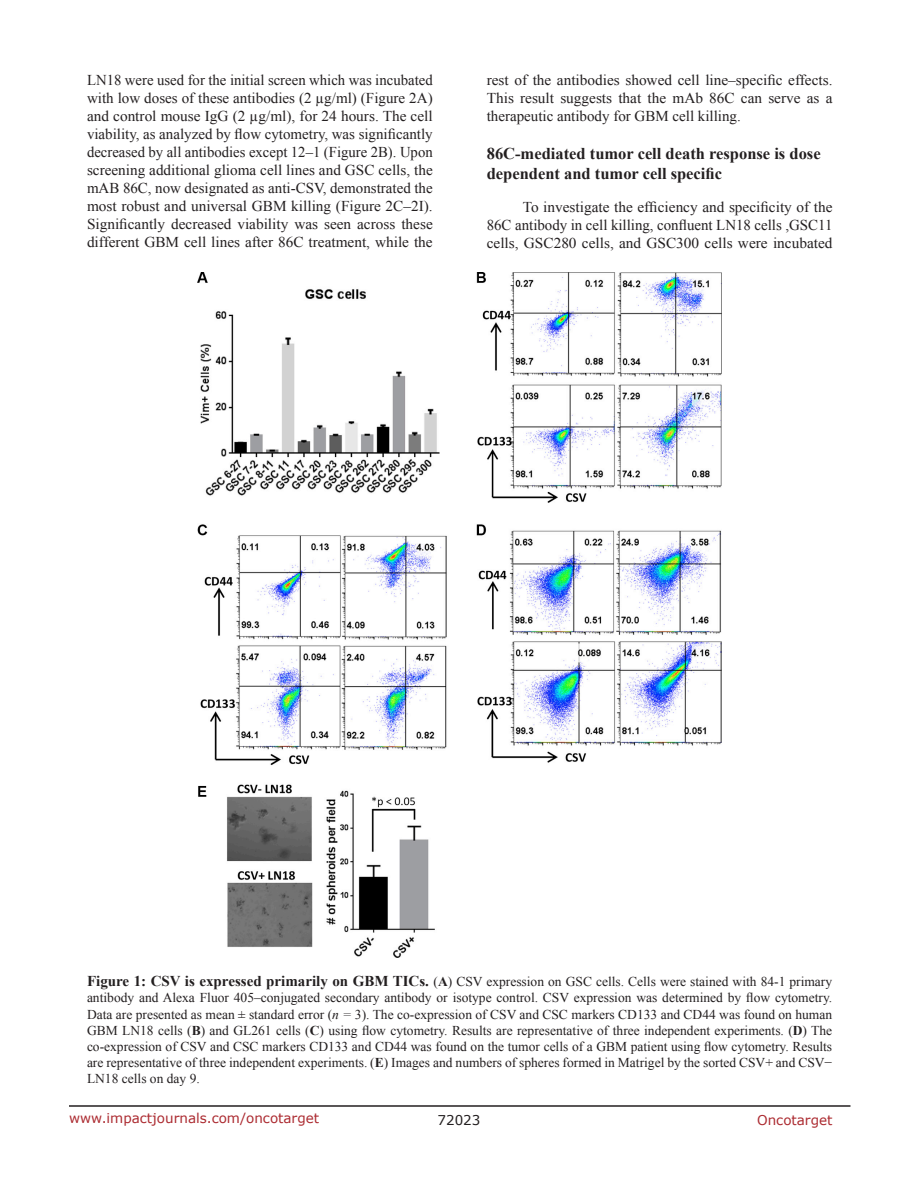
<style>
.page{position:relative;width:918px;height:1188px;background:#fff}
.page>*{position:absolute;margin:0;border:0;box-sizing:border-box;transform-origin:0 0}
.SubHeading_middle{font:700 16.5px/19.8px "Times New Roman";color:#231f20}
.BodyText{font:15px/18px "Times New Roman";color:#231f20;text-align:justify}
.FigureText{font:13.5px/16.2px "Times New Roman";color:#231f20;text-align:justify}
.t1{font:13.5px "Verdana";color:#ac2b31}
.t2{font:13.5px "Verdana";color:#231f20}
.s1{font-weight:700;font-size:15px}
.s2{font-weight:700}
.s3{font-style:italic}
</style>
<div class="page">
<hr style="left:69px;top:1105px;width:781px;height:2px;background:#231f20">
<img style="left:198px;top:273px;width:523px;height:684px">
<p class="BodyText" style="left:87px;top:71px;width:347px">LN18 were used for the initial screen which was incubated with low doses of these antibodies (2 µg/ml) (Figure 2A) and control mouse IgG (2 µg/ml), for 24 hours. The cell viability, as analyzed by flow cytometry, was significantly decreased by all antibodies except 12–1 (Figure 2B). Upon screening additional glioma cell lines and GSC cells, the mAB 86C, now designated as anti-CSV, demonstrated the most robust and universal GBM killing (Figure 2C–2I).<br>Significantly decreased viability was seen across these different GBM cell lines after 86C treatment, while the</p>
<p class="BodyText" style="left:487px;top:71px;width:347px">rest of the antibodies showed cell line–specific effects.<br>This result suggests that the mAb 86C can serve as a therapeutic antibody for GBM cell killing.</p>
<p class="SubHeading_middle" style="left:487px;top:143px;width:335px">86C-mediated tumor cell death response is dose dependent and tumor cell specific</p>
<p class="BodyText" style="left:487px;top:198px;width:347px;text-indent:36px">To investigate the efficiency and specificity of the 86C antibody in cell killing, confluent LN18 cells ,GSC11 cells, GSC280 cells, and GSC300 cells were incubated</p>
<p class="FigureText" style="left:87px;top:973px;width:747px"><span class="s1">Figure 1: CSV is expressed primarily on GBM TICs.</span> (<span class="s2">A</span>) CSV expression on GSC cells. Cells were stained with 84-1 primary antibody and Alexa Fluor 405–conjugated secondary antibody or isotype control. CSV expression was determined by flow cytometry.<br>Data are presented as mean ± standard error (<span class="s3">n =</span> 3). The co-expression of CSV and CSC markers CD133 and CD44 was found on human GBM LN18 cells (<span class="s2">B</span>) and GL261 cells (<span class="s2">C</span>) using flow cytometry. Results are representative of three independent experiments. (<span class="s2">D</span>) The co-expression of CSV and CSC markers CD133 and CD44 was found on the tumor cells of a GBM patient using flow cytometry. Results are representative of three independent experiments. (<span class="s2">E</span>) Images and numbers of spheres formed in Matrigel by the sorted CSV+ and CSV− LN18 cells on day 9.</p>
<p class="t1" style="left:69px;top:1109px;width:252px">www.impactjournals.com/oncotarget</p>
<p class="t2" style="left:438px;top:1111px;width:44px">72023</p>
<p class="t1" style="left:757px;top:1111px;width:77px">Oncotarget</p>
</div>
